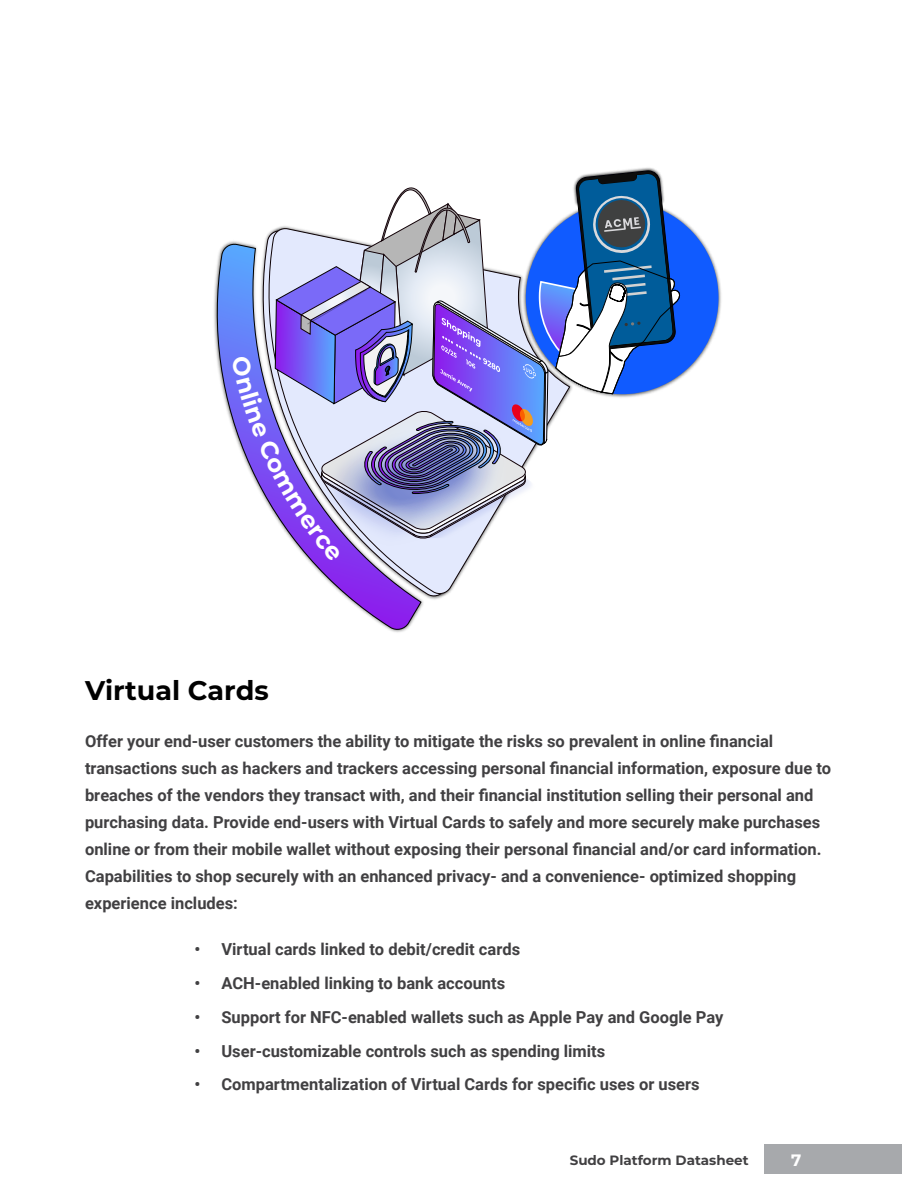
<style>
.page{position:relative;width:918px;height:1188px;background:#fff}
.page>*{position:absolute;margin:0;border:0;box-sizing:border-box;transform-origin:0 0}
.t1{font:700 27px "Montserrat";color:#000}
.t2{font:700 16.5px/27px "Roboto";color:#414042}
.t3{font:700 16.5px "Montserrat";color:#fff}
.t4{font:700 13.5px "Montserrat";color:#414042}
</style>
<div class="page">
<div style="left:764px;top:1145px;width:137px;height:29px;background:#a7a9ac"></div>
<img style="left:617px;top:167px;width:40px;height:4px">
<svg style="left:214px;top:243px;width:207px;height:389px"></svg>
<svg style="left:250px;top:562px;width:219px;height:34px"></svg>
<svg style="left:231px;top:171px;width:488px;height:391px"></svg>
<h1 class="t1" style="left:85px;top:671px;width:185px">Virtual Cards</h1>
<p class="t2" style="left:85px;top:727px;width:748px">Offer your end-user customers the ability to mitigate the risks so prevalent in online financial transactions such as hackers and trackers accessing personal financial information, exposure due to breaches of the vendors they transact with, and their financial institution selling their personal and purchasing data. Provide end-users with Virtual Cards to safely and more securely make purchases online or from their mobile wallet without exposing their personal financial and/or card information.<br>Capabilities to shop securely with an enhanced privacy- and a convenience- optimized shopping experience includes:</p>
<p class="t2" style="left:194px;top:935px;width:327px">• Virtual cards linked to debit/credit cards</p>
<p class="t2" style="left:194px;top:969px;width:312px">• ACH-enabled linking to bank accounts</p>
<p class="t2" style="left:194px;top:1003px;width:531px">• Support for NFC-enabled wallets such as Apple Pay and Google Pay</p>
<p class="t2" style="left:194px;top:1037px;width:412px">• User-customizable controls such as spending limits</p>
<p class="t2" style="left:194px;top:1070px;width:507px">• Compartmentalization of Virtual Cards for specific uses or users</p>
<p class="t4" style="left:570px;top:1150px;width:180px">Sudo Platform Datasheet</p>
<p class="t3" style="left:791px;top:1148px;width:12px">7</p>
</div>
